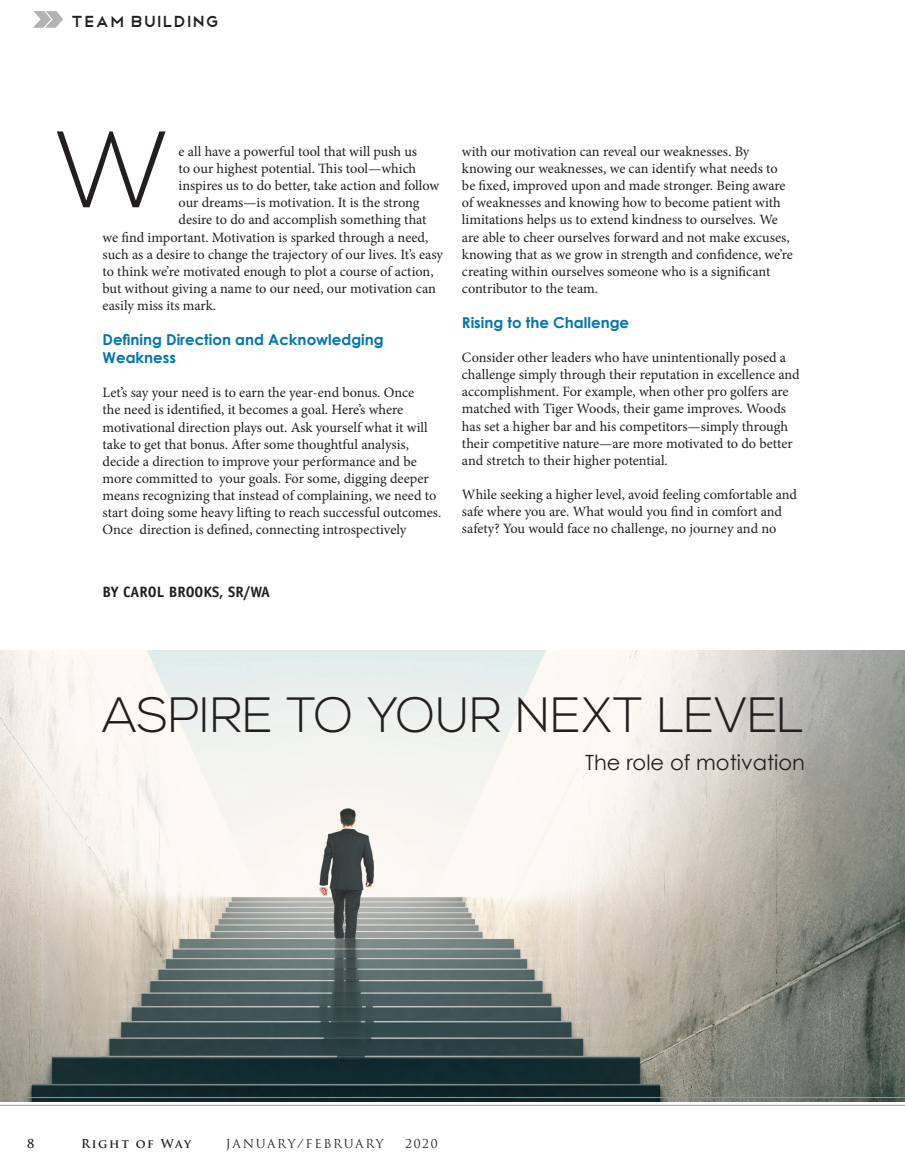
<style>
.page{position:relative;width:905px;height:1175px;background:#fff}
.page>*{position:absolute;margin:0;border:0;box-sizing:border-box;transform-origin:0 0}
.t1{font:300 108px "Nexa";color:#231f20}
.t2{font:300 49.5px "Nexa";letter-spacing:-.005em;color:#231f20}
.t3{font:21px "Century Gothic";color:#231f20}
.t4{font:21px "Telegrafico";letter-spacing:.025em;color:#231f20}
.BodyCopy{font:700 15px/18px "Century Gothic";color:#0076b1}
.t5{font:700 15px "Officina Sans Std";color:#231f20}
.BodyCopy-2{font:14.25px/17.1px "Minion Pro";letter-spacing:-.005em;color:#231f20}
.t6{font:12px "Trajan Pro";letter-spacing:.14em;color:#231f20}
.t7{font:700 12px "Trajan Pro";letter-spacing:.13em;color:#231f20}
</style>
<div class="page">
<img style="left:0;top:650px;width:904px;height:451px">
<svg style="left:34px;top:11px;width:29px;height:16px"></svg>
<hr style="left:0;top:1104px;width:904px;height:1px;background:#939598">
<hr style="left:0;top:1097px;width:904px;height:1px;background:#939598">
<p class="t4" style="left:71px;top:7px;width:149px">team building</p>
<p class="t1" style="left:56px;top:108px;width:114px">W</p>
<p class="BodyCopy-2" style="left:178px;top:143px;width:240px">e all have a powerful tool that will push us</p>
<p class="BodyCopy-2" style="left:178px;top:160px;width:239px">to our highest potential. This tool—which</p>
<p class="BodyCopy-2" style="left:178px;top:177px;width:262px">inspires us to do better, take action and follow</p>
<p class="BodyCopy-2" style="left:178px;top:194px;width:242px">our dreams—is motivation. It is the strong</p>
<p class="BodyCopy-2" style="left:178px;top:211px;width:249px">desire to do and accomplish something that</p>
<p class="BodyCopy-2" style="left:103px;top:228px;width:327px">we find important. Motivation is sparked through a need,</p>
<p class="BodyCopy-2" style="left:103px;top:245px;width:342px">such as a desire to change the trajectory of our lives. It’s easy</p>
<p class="BodyCopy-2" style="left:103px;top:263px;width:332px">to think we’re motivated enough to plot a course of action,</p>
<p class="BodyCopy-2" style="left:103px;top:280px;width:335px">but without giving a name to our need, our motivation can</p>
<p class="BodyCopy-2" style="left:103px;top:297px;width:115px">easily miss its mark.</p>
<p class="BodyCopy" style="left:103px;top:330px;width:283px">Defining Direction and Acknowledging<br>Weakness</p>
<p class="BodyCopy-2" style="left:103px;top:384px;width:340px">Let’s say your need is to earn the year-end bonus. Once<br>the need is identified, it becomes a goal. Here’s where motivational direction plays out. Ask yourself what it will take to get that bonus. After some thoughtful analysis, decide a direction to improve your performance and be more committed to your goals. For some, digging deeper means recognizing that instead of complaining, we need to start doing some heavy lifting to reach successful outcomes.</p>
<p class="BodyCopy-2" style="left:103px;top:521px;width:305px">Once direction is defined, connecting introspectively</p>
<p class="BodyCopy-2" style="left:462px;top:143px;width:332px">with our motivation can reveal our weaknesses. By knowing our weaknesses, we can identify what needs to be fixed, improved upon and made stronger. Being aware of weaknesses and knowing how to become patient with limitations helps us to extend kindness to ourselves. We are able to cheer ourselves forward and not make excuses, knowing that as we grow in strength and confidence, we’re creating within ourselves someone who is a significant contributor to the team.</p>
<p class="BodyCopy" style="left:462px;top:313px;width:169px">Rising to the Challenge</p>
<p class="BodyCopy-2" style="left:462px;top:349px;width:339px">Consider other leaders who have unintentionally posed a challenge simply through their reputation in excellence and accomplishment. For example, when other pro golfers are matched with Tiger Woods, their game improves. Woods has set a higher bar and his competitors—simply through their competitive nature—are more motivated to do better and stretch to their higher potential.</p>
<p class="BodyCopy-2" style="left:462px;top:486px;width:336px">While seeking a higher level, avoid feeling comfortable and safe where you are. What would you find in comfort and safety? You would face no challenge, no journey and no</p>
<p class="t5" style="left:103px;top:582px;width:169px">BY CAROL BROOKS, SR/WA</p>
<p class="t2" style="left:103px;top:686px;width:703px">ASPIRE TO YOUR NEXT LEVEL</p>
<p class="t7" style="left:27px;top:1136px;width:9px">8</p>
<p class="t7" style="left:81px;top:1136px;width:112px">Right of Way</p>
<p class="t6" style="left:226px;top:1135px;width:159px">JANUARY/FEBRUARY</p>
<p class="t6" style="left:405px;top:1135px;width:34px">2020</p>
<p class="t3" style="left:585px;top:749px;width:221px">The role of motivation</p>
</div>
